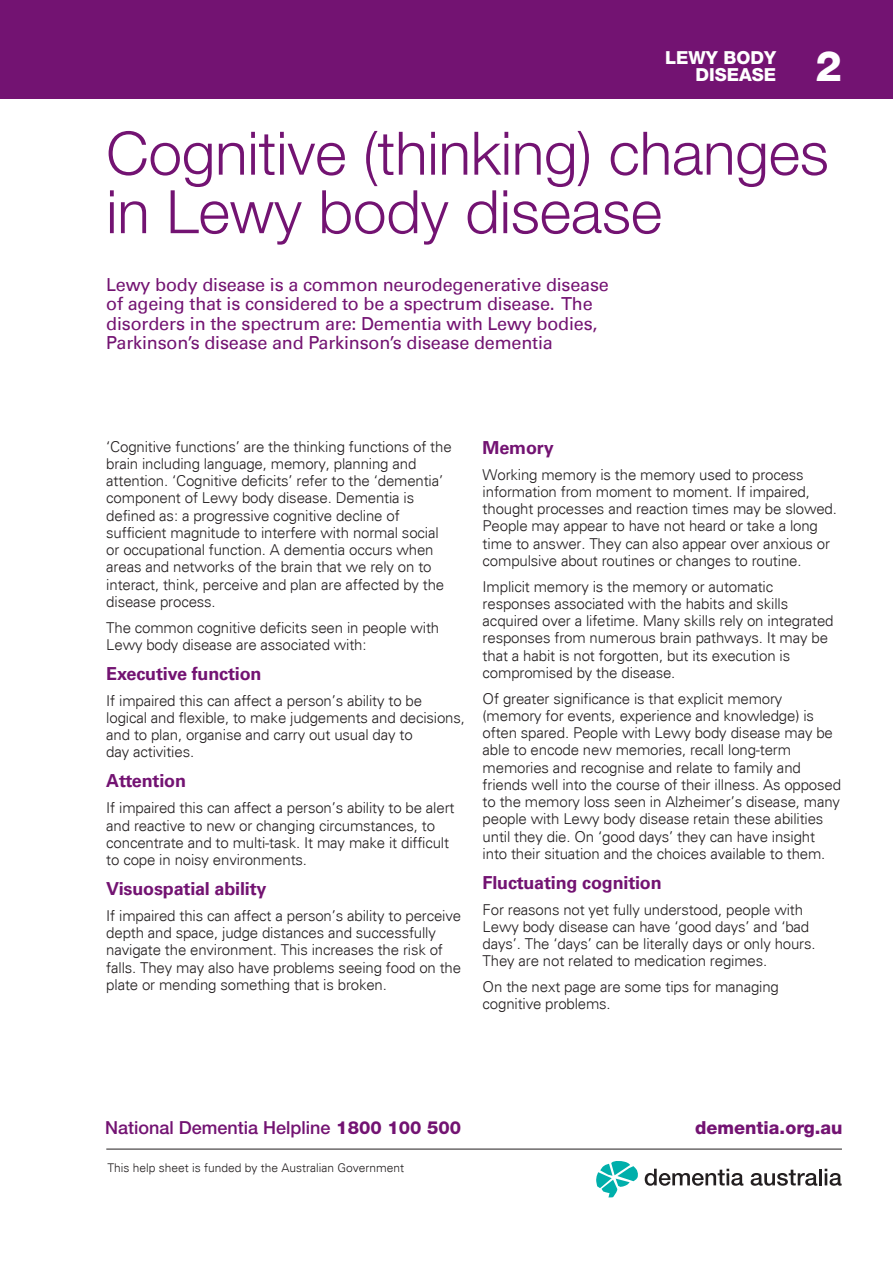
<style>
.page{position:relative;width:893px;height:1263px;background:#fff}
.page>*{position:absolute;margin:0;border:0;box-sizing:border-box;transform-origin:0 0}
.Heading_Large{font:300 60px/58.5px "Helvetica Neue LT Std";color:#731372}
.Heading_Large-2{font:800 42px "Helvetica Neue LT Std";color:#fff}
.Introduction{font:18px/19.5px "Univers LT Std";letter-spacing:-.01em;color:#731372}
.Subheading_Intro_Sma{font:700 18px "Univers LT Std";letter-spacing:-.01em;color:#731372}
.t1{font:500 18px "Helvetica Neue LT Std";color:#731372}
.t2{font:800 18px/17.2px "Helvetica Neue LT Std";color:#fff;text-align:right}
.t3{font:800 18px "Helvetica Neue LT Std";color:#731372}
.Body_Copy{font:300 15px/17.2px "Univers";letter-spacing:-.01em;color:#231f20}
.t4{font:300 12px "Univers";color:#231f20}
.s1{font-weight:800}
</style>
<div class="page">
<div style="left:0;top:0;width:893px;height:99px;background:#731372"></div>
<hr style="left:106px;top:1149px;width:736px;height:1px;background:#231f20">
<svg style="left:596px;top:1161px;width:42px;height:36px"></svg>
<svg style="left:645px;top:1169px;width:98px;height:17px"></svg>
<svg style="left:751px;top:1170px;width:66px;height:16px"></svg>
<hr style="left:819px;top:1169px;width:3px;height:16px;background:#231f20">
<svg style="left:825px;top:1169px;width:17px;height:17px"></svg>
<p class="t2" style="left:665px;top:48px;width:113px">LEWY BODY<br>DISEASE</p>
<p class="Heading_Large-2" style="left:815px;top:41px;width:28px">2</p>
<p class="Heading_Large" style="left:106px;top:123px;width:724px">Cognitive (thinking) changes in Lewy body disease</p>
<p class="Introduction" style="left:106px;top:275px;width:504px">Lewy body disease is a common neurodegenerative disease of ageing that is considered to be a spectrum disease. The disorders in the spectrum are: Dementia with Lewy bodies, Parkinson’s disease and Parkinson’s disease dementia</p>
<p class="Body_Copy" style="left:106px;top:438px;width:347px">‘Cognitive functions’ are the thinking functions of the brain including language, memory, planning and attention. ‘Cognitive deficits’ refer to the ‘dementia’ component of Lewy body disease. Dementia is defined as: a progressive cognitive decline of sufficient magnitude to interfere with normal social or occupational function. A dementia occurs when areas and networks of the brain that we rely on to interact, think, perceive and plan are affected by the disease process.</p>
<p class="Body_Copy" style="left:106px;top:619px;width:334px">The common cognitive deficits seen in people with<br>Lewy body disease are associated with:</p>
<p class="Subheading_Intro_Sma" style="left:106px;top:663px;width:157px">Executive function</p>
<p class="Body_Copy" style="left:106px;top:692px;width:360px">If impaired this can affect a person’s ability to be logical and flexible, to make judgements and decisions, and to plan, organise and carry out usual day to<br>day activities.</p>
<p class="Subheading_Intro_Sma" style="left:106px;top:771px;width:81px">Attention</p>
<p class="Body_Copy" style="left:106px;top:799px;width:350px">If impaired this can affect a person’s ability to be alert and reactive to new or changing circumstances, to concentrate and to multi-task. It may make it difficult to cope in noisy environments.</p>
<p class="Subheading_Intro_Sma" style="left:106px;top:878px;width:162px">Visuospatial ability</p>
<p class="Body_Copy" style="left:106px;top:907px;width:356px">If impaired this can affect a person’s ability to perceive depth and space, judge distances and successfully navigate the environment. This increases the risk of falls. They may also have problems seeing food on the plate or mending something that is broken.</p>
<p class="Subheading_Intro_Sma" style="left:483px;top:437px;width:73px">Memory</p>
<p class="Body_Copy" style="left:483px;top:466px;width:356px">Working memory is the memory used to process information from moment to moment. If impaired, thought processes and reaction times may be slowed.<br>People may appear to have not heard or take a long time to answer. They can also appear over anxious or compulsive about routines or changes to routine.</p>
<p class="Body_Copy" style="left:483px;top:578px;width:352px">Implicit memory is the memory or automatic responses associated with the habits and skills acquired over a lifetime. Many skills rely on integrated responses from numerous brain pathways. It may be that a habit is not forgotten, but its execution is compromised by the disease.</p>
<p class="Body_Copy" style="left:483px;top:690px;width:360px">Of greater significance is that explicit memory (memory for events, experience and knowledge) is often spared. People with Lewy body disease may be able to encode new memories, recall long-term memories and recognise and relate to family and friends well into the course of their illness. As opposed to the memory loss seen in Alzheimer’s disease, many people with Lewy body disease retain these abilities until they die. On ‘good days’ they can have insight into their situation and the choices available to them.</p>
<p class="Subheading_Intro_Sma" style="left:483px;top:872px;width:181px">Fluctuating cognition</p>
<p class="Body_Copy" style="left:483px;top:901px;width:334px">For reasons not yet fully understood, people with Lewy body disease can have ‘good days’ and ‘bad days’. The ‘days’ can be literally days or only hours.<br>They are not related to medication regimes.</p>
<p class="Body_Copy" style="left:483px;top:978px;width:298px">On the next page are some tips for managing cognitive problems.</p>
<p class="t1" style="left:105px;top:1117px;width:357px">National Dementia Helpline <span class="s1">1800 100 500</span></p>
<p class="t3" style="left:695px;top:1117px;width:149px">dementia.org.au</p>
<p class="t4" style="left:107px;top:1160px;width:298px">This help sheet is funded by the Australian Government</p>
</div>
